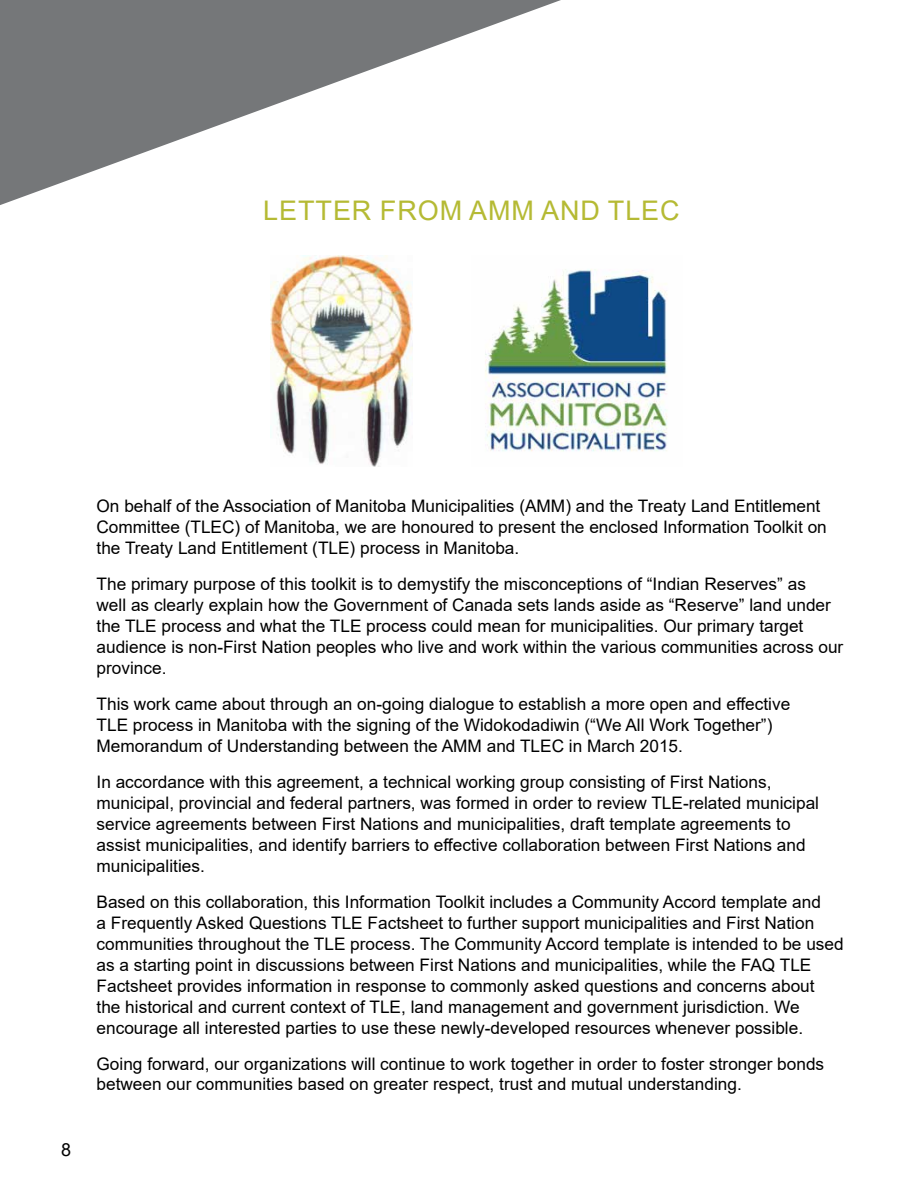
<style>
.page{position:relative;width:918px;height:1188px;background:#fff}
.page>*{position:absolute;margin:0;border:0;box-sizing:border-box;transform-origin:0 0}
.t1{font:27px "Arial";letter-spacing:.035em;color:#b5ba34}
.t2{font:18px "Arial";color:#000}
.t3{font:17.25px/21px "Arial";color:#000}
</style>
<div class="page">
<svg style="left:0;top:0;width:561px;height:205px"></svg>
<img style="left:485px;top:269px;width:183px;height:183px">
<img style="left:270px;top:255px;width:143px;height:212px">
<h1 class="t1" style="left:263px;top:192px;width:418px">LETTER FROM AMM AND TLEC</h1>
<p class="t2" style="left:61px;top:1137px;width:12px">8</p>
<p class="t3" style="left:97px;top:495px;width:732px">On behalf of the Association of Manitoba Municipalities (AMM) and the Treaty Land Entitlement<br>Committee (TLEC) of Manitoba, we are honoured to present the enclosed Information Toolkit on the Treaty Land Entitlement (TLE) process in Manitoba.</p>
<p class="t3" style="left:97px;top:573px;width:748px">The primary purpose of this toolkit is to demystify the misconceptions of “Indian Reserves” as<br>well as clearly explain how the Government of Canada sets lands aside as “Reserve” land under the TLE process and what the TLE process could mean for municipalities. Our primary target audience is non-First Nation peoples who live and work within the various communities across our province.</p>
<p class="t3" style="left:97px;top:693px;width:695px">This work came about through an on-going dialogue to establish a more open and effective<br>TLE process in Manitoba with the signing of the Widokodadiwin (“We All Work Together”)<br>Memorandum of Understanding between the AMM and TLEC in March 2015.</p>
<p class="t3" style="left:97px;top:771px;width:724px">In accordance with this agreement, a technical working group consisting of First Nations, municipal, provincial and federal partners, was formed in order to review TLE-related municipal service agreements between First Nations and municipalities, draft template agreements to assist municipalities, and identify barriers to effective collaboration between First Nations and municipalities.</p>
<p class="t3" style="left:97px;top:891px;width:749px">Based on this collaboration, this Information Toolkit includes a Community Accord template and<br>a Frequently Asked Questions TLE Factsheet to further support municipalities and First Nation communities throughout the TLE process. The Community Accord template is intended to be used as a starting point in discussions between First Nations and municipalities, while the FAQ TLE Factsheet provides information in response to commonly asked questions and concerns about<br>the historical and current context of TLE, land management and government jurisdiction. We encourage all interested parties to use these newly-developed resources whenever possible.</p>
<p class="t3" style="left:97px;top:1053px;width:729px">Going forward, our organizations will continue to work together in order to foster stronger bonds between our communities based on greater respect, trust and mutual understanding.</p>
</div>
